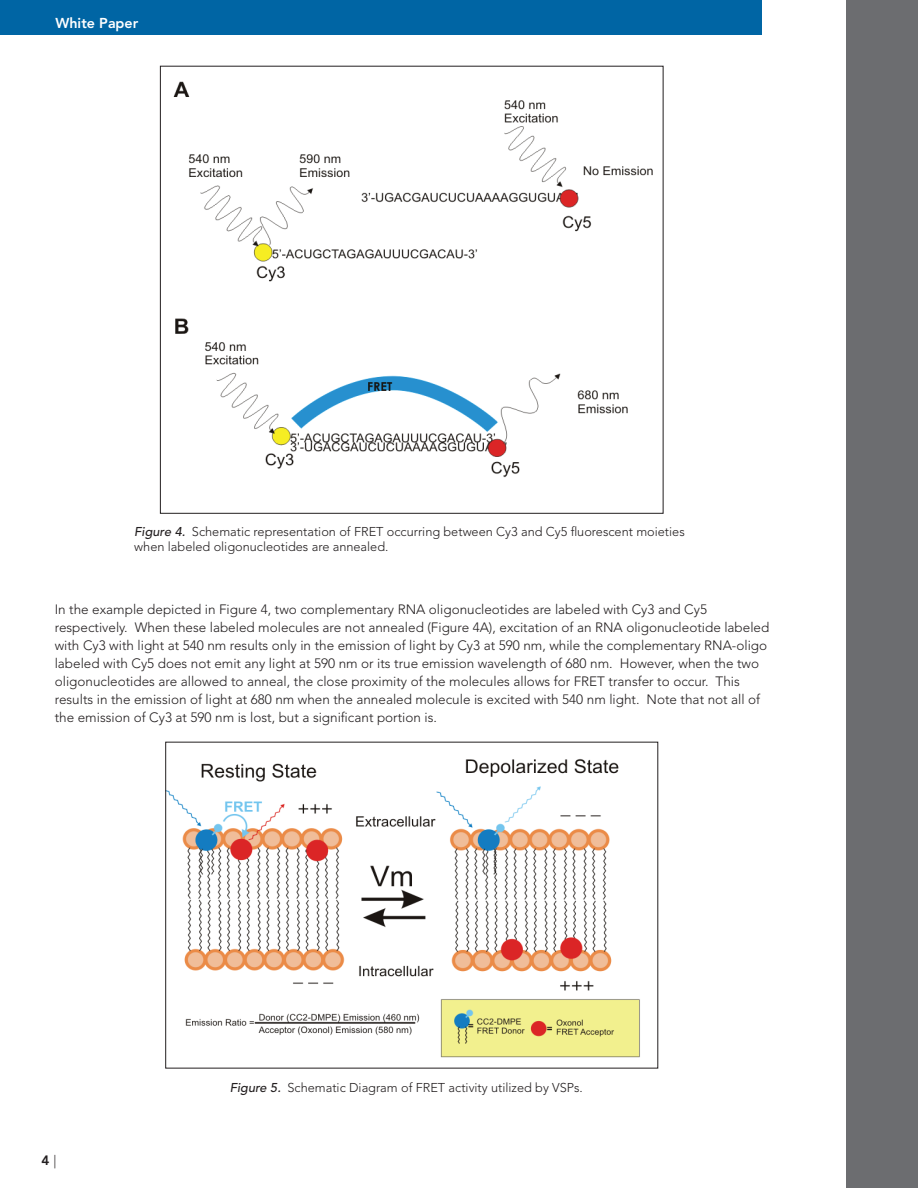
<style>
.page{position:relative;width:918px;height:1188px;background:#fff}
.page>*{position:absolute;margin:0;border:0;box-sizing:border-box;transform-origin:0 0}
.t1{font:800 14.25px "Avenir LT Std";color:#fff}
.t2{font:300 13.5px/18px "Avenir LT Std";color:#231f20}
.t3{font:800 13.5px "Avenir LT Std";color:#231f20}
.t4{font:300 12.75px/15.3px "Avenir LT Std";color:#231f20}
.s1{font-weight:500;font-style:italic}
.s2{font-weight:300}
</style>
<div class="page">
<div style="left:847px;top:0;width:71px;height:1188px;background:#6c6d70"></div>
<div style="left:0;top:0;width:762px;height:34px;background:#0065a4"></div>
<img style="left:173px;top:81px;width:480px;height:397px">
<img style="left:168px;top:759px;width:472px;height:299px">
<p class="t1" style="left:56px;top:15px;width:84px">White Paper</p>
<p class="t4" style="left:134px;top:524px;width:552px"><span class="s1">Figure 4.</span> Schematic representation of FRET occurring between Cy3 and Cy5 fluorescent moieties when labeled oligonucleotides are annealed.</p>
<p class="t2" style="left:55px;top:600px;width:716px">In the example depicted in Figure 4, two complementary RNA oligonucleotides are labeled with Cy3 and Cy5 respectively. When these labeled molecules are not annealed (Figure 4A), excitation of an RNA oligonucleotide labeled with Cy3 with light at 540 nm results only in the emission of light by Cy3 at 590 nm, while the complementary RNA-oligo labeled with Cy5 does not emit any light at 590 nm or its true emission wavelength of 680 nm. However, when the two oligonucleotides are allowed to anneal, the close proximity of the molecules allows for FRET transfer to occur. This results in the emission of light at 680 nm when the annealed molecule is excited with 540 nm light. Note that not all of the emission of Cy3 at 590 nm is lost, but a significant portion is.</p>
<p class="t3" style="left:41px;top:1153px;width:16px">4 <span class="s2">|</span></p>
<p class="t4" style="left:230px;top:1080px;width:355px"><span class="s1">Figure 5.</span> Schematic Diagram of FRET activity utilized by VSPs.</p>
</div>
